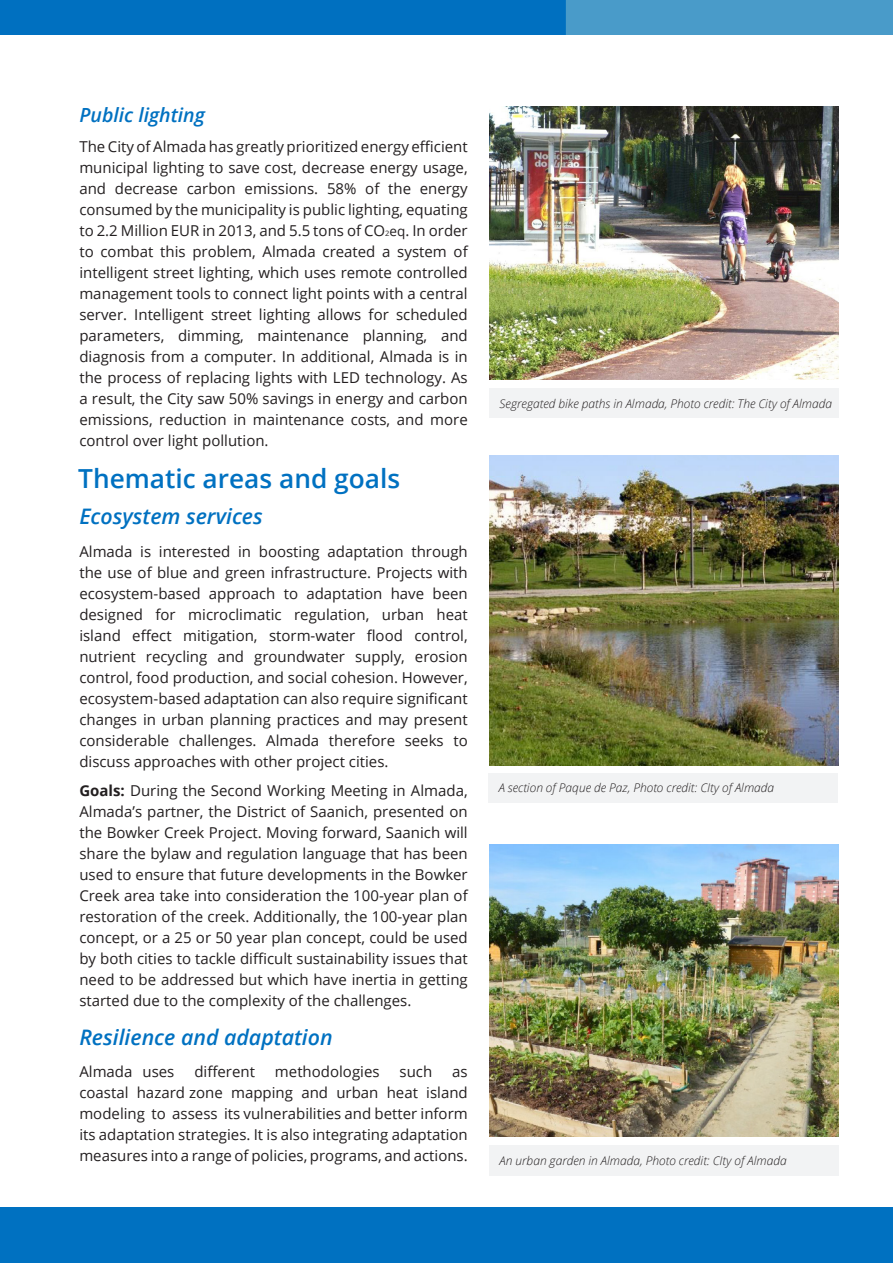
<style>
.page{position:relative;width:893px;height:1263px;background:#fff}
.page>*{position:absolute;margin:0;border:0;box-sizing:border-box;transform-origin:0 0}
.t1{font:600 26.25px "Open Sans";color:#0071c1}
.t2{font:italic 600 21.3px "Open Sans";color:#0071c1}
.t3{font:italic 600 19.5px "Open Sans";color:#0071c1}
.t4{font:15px/21px "Open Sans";color:#231f20;text-align:justify}
.Box_Text{font:italic 300 12px "Open Sans";color:#231f20}
.s1{font-size:7.5px}
.s2{font-size:13.5px}
.s3{font-weight:700}
</style>
<div class="page">
<div style="left:0;top:1208px;width:893px;height:55px;background:#0071c1"></div>
<img style="left:0;top:0;width:893px;height:34px">
<div style="left:489px;top:388px;width:350px;height:30px;background:#f2f3f4"></div>
<div style="left:489px;top:1145px;width:350px;height:31px;background:#f2f3f4"></div>
<img style="left:489px;top:106px;width:350px;height:274px">
<img style="left:489px;top:456px;width:350px;height:309px">
<img style="left:489px;top:844px;width:350px;height:292px">
<div style="left:488px;top:773px;width:350px;height:29px;background:#f2f3f4"></div>
<p class="t3" style="left:79px;top:101px;width:127px">Public lighting</p>
<p class="t4" style="left:79px;top:135px;width:390px">The City of Almada has greatly prioritized energy efficient municipal lighting to save cost, decrease energy usage, and decrease carbon emissions. 58% of the energy consumed by the municipality is public lighting, equating to 2.2 Million EUR in 2013, and 5.5 tons of CO<span class="s1">2</span><span class="s2">eq</span>. In order to combat this problem, Almada created a system of intelligent street lighting, which uses remote controlled management tools to connect light points with a central server. Intelligent street lighting allows for scheduled parameters, dimming, maintenance planning, and diagnosis from a computer. In additional, Almada is in the process of replacing lights with LED technology. As a result, the City saw 50% savings in energy and carbon emissions, reduction in maintenance costs, and more control over light pollution.</p>
<p class="t1" style="left:78px;top:460px;width:323px">Thematic areas and goals</p>
<p class="t2" style="left:79px;top:502px;width:185px">Ecosystem services</p>
<p class="t4" style="left:79px;top:540px;width:390px">Almada is interested in boosting adaptation through the use of blue and green infrastructure. Projects with ecosystem-based approach to adaptation have been designed for microclimatic regulation, urban heat island effect mitigation, storm-water flood control, nutrient recycling and groundwater supply, erosion control, food production, and social cohesion. However, ecosystem-based adaptation can also require significant changes in urban planning practices and may present considerable challenges. Almada therefore seeks to discuss approaches with other project cities.</p>
<p class="t4" style="left:79px;top:780px;width:390px"><span class="s3">Goals:</span> During the Second Working Meeting in Almada, Almada’s partner, the District of Saanich, presented on the Bowker Creek Project. Moving forward, Saanich will share the bylaw and regulation language that has been used to ensure that future developments in the Bowker Creek area take into consideration the 100-year plan of restoration of the creek. Additionally, the 100-year plan concept, or a 25 or 50 year plan concept, could be used by both cities to tackle difficult sustainability issues that need to be addressed but which have inertia in getting started due to the complexity of the challenges.</p>
<p class="t2" style="left:79px;top:1023px;width:255px">Resilience and adaptation</p>
<p class="t4" style="left:79px;top:1061px;width:97px">Almada uses</p>
<p class="t4" style="left:194px;top:1061px;width:62px">different</p>
<p class="t4" style="left:275px;top:1061px;width:106px">methodologies</p>
<p class="t4" style="left:400px;top:1061px;width:34px">such</p>
<p class="t4" style="left:79px;top:1061px;width:390px;text-indent:373px">as coastal hazard zone mapping and urban heat island modeling to assess its vulnerabilities and better inform its adaptation strategies. It is also integrating adaptation measures into a range of policies, programs, and actions.</p>
<p class="Box_Text" style="left:500px;top:395px;width:334px">Segregated bike paths in Almada, Photo credit: The City of Almada</p>
<p class="Box_Text" style="left:499px;top:779px;width:277px">A section of Paque de Paz, Photo credit: CIty of Almada</p>
<p class="Box_Text" style="left:500px;top:1152px;width:288px">An urban garden in Almada, Photo credit: CIty of Almada</p>
</div>
